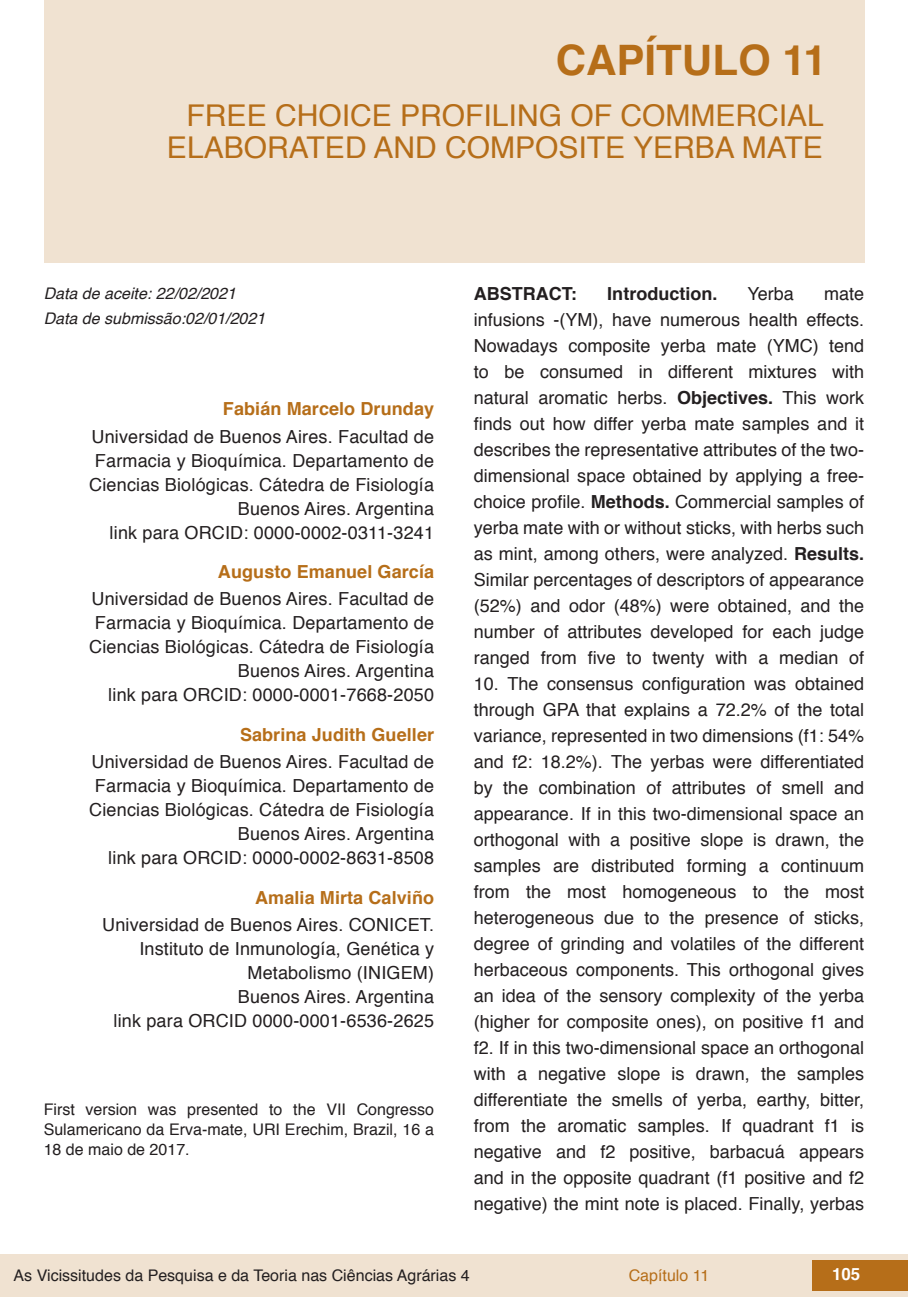
<style>
.page{position:relative;width:908px;height:1304px;background:#fff}
.page>*{position:absolute;margin:0;border:0;box-sizing:border-box;transform-origin:0 0}
.capítulos{font:700 42px "Helvetica";color:#b66e19}
.nome_artigos{font:30px/32px "Helvetica";color:#b66e19;text-align:right}
.Resumos_e_PC_TXT{font:18px/26px "Helvetica";color:#231f20;text-align:justify}
.info_autores{font:18px/24px "Helvetica";letter-spacing:.01em;color:#231f20;text-align:center}
.nome_autores{font:700 18px "Helvetica";letter-spacing:.005em;color:#b66e19}
.Resumos_e_PC_TXT-2{font:700 18px "Helvetica";color:#231f20}
.t1{font:700 16.8px "Helvetica";color:#fff}
.referencias_finais{font:16px/20px "Helvetica";color:#231f20;text-align:justify}
.data{font:italic 16px "Helvetica";color:#231f20}
.t2{font:16px "Helvetica";color:#b66e19}
.s1{font-weight:700}
</style>
<div class="page">
<div style="left:0;top:1254px;width:906px;height:43px;background:#f0e2d1"></div>
<div style="left:812px;top:1261px;width:95px;height:30px;background:#b66e19"></div>
<div style="left:44px;top:0;width:819px;height:263px;background:#f0e2d1"></div>
<p class="capítulos" style="left:555px;top:26px;width:272px">CAPÍTULO 11</p>
<p class="nome_artigos" style="left:167px;top:101px;width:658px">FREE CHOICE PROFILING OF COMMERCIAL<br>ELABORATED AND COMPOSITE YERBA MATE</p>
<p class="data" style="left:44px;top:280px;width:194px">Data de aceite: 22/02/2021</p>
<p class="data" style="left:44px;top:306px;width:223px">Data de submissão:02/01/2021</p>
<p class="nome_autores" style="left:223px;top:395px;width:212px">Fabián Marcelo Drunday</p>
<p class="info_autores" style="left:89px;top:425px;width:346px">Universidad de Buenos Aires. Facultad de<br>Farmacia y Bioquímica. Departamento de<br>Ciencias Biológicas. Cátedra de Fisiología</p>
<p class="info_autores" style="left:238px;top:497px;width:198px">Buenos Aires. Argentina</p>
<p class="info_autores" style="left:110px;top:521px;width:326px">link para ORCID: 0000-0002-0311-3241</p>
<p class="nome_autores" style="left:218px;top:557px;width:217px">Augusto Emanuel García</p>
<p class="info_autores" style="left:89px;top:588px;width:346px">Universidad de Buenos Aires. Facultad de<br>Farmacia y Bioquímica. Departamento de<br>Ciencias Biológicas. Cátedra de Fisiología</p>
<p class="info_autores" style="left:238px;top:660px;width:198px">Buenos Aires. Argentina</p>
<p class="info_autores" style="left:108px;top:684px;width:327px">link para ORCID: 0000-0001-7668-2050</p>
<p class="nome_autores" style="left:240px;top:720px;width:195px">Sabrina Judith Gueller</p>
<p class="info_autores" style="left:89px;top:750px;width:346px">Universidad de Buenos Aires. Facultad de<br>Farmacia y Bioquímica. Departamento de<br>Ciencias Biológicas. Cátedra de Fisiología</p>
<p class="info_autores" style="left:238px;top:822px;width:198px">Buenos Aires. Argentina</p>
<p class="info_autores" style="left:108px;top:846px;width:327px">link para ORCID: 0000-0002-8631-8508</p>
<p class="nome_autores" style="left:255px;top:883px;width:180px">Amalia Mirta Calviño</p>
<p class="info_autores" style="left:102px;top:913px;width:333px;text-align:right">Universidad de Buenos Aires. CONICET.<br>Instituto de Inmunología, Genética y<br>Metabolismo (INIGEM)</p>
<p class="info_autores" style="left:238px;top:985px;width:198px">Buenos Aires. Argentina</p>
<p class="info_autores" style="left:113px;top:1009px;width:322px">link para ORCID 0000-0001-6536-2625</p>
<p class="referencias_finais" style="left:44px;top:1100px;width:392px">First version was presented to the VII Congresso Sulamericano da Erva-mate, URI Erechim, Brazil, 16 a 18 de maio de 2017.</p>
<p class="Resumos_e_PC_TXT-2" style="left:473px;top:279px;width:104px">ABSTRACT:</p>
<p class="Resumos_e_PC_TXT-2" style="left:607px;top:279px;width:111px">Introduction.</p>
<p class="Resumos_e_PC_TXT" style="left:747px;top:281px;width:48px">Yerba</p>
<p class="Resumos_e_PC_TXT" style="left:473px;top:281px;width:392px;text-indent:350px">mate infusions -(YM), have numerous health effects.<br>Nowadays composite yerba mate (YMC) tend to be consumed in different mixtures with natural aromatic herbs. <span class="s1">Objectives.</span> This work finds out how differ yerba mate samples and it describes the representative attributes of the two&shy;dimensional space obtained by applying a free&shy;choice profile. <span class="s1">Methods.</span> Commercial samples of yerba mate with or without sticks, with herbs such as mint, among others, were analyzed. <span class="s1">Results.<br></span>Similar percentages of descriptors of appearance (52%) and odor (48%) were obtained, and the number of attributes developed for each judge ranged from five to twenty with a median of</p>
<p class="Resumos_e_PC_TXT" style="left:473px;top:671px;width:392px">10. The consensus configuration was obtained through GPA that explains a 72.2% of the total variance, represented in two dimensions (f1: 54% and f2: 18.2%). The yerbas were differentiated by the combination of attributes of smell and appearance. If in this two-dimensional space an orthogonal with a positive slope is drawn, the samples are distributed forming a continuum from the most homogeneous to the most heterogeneous due to the presence of sticks, degree of grinding and volatiles of the different herbaceous components. This orthogonal gives an idea of the sensory complexity of the yerba (higher for composite ones), on positive f1 and f2. If in this two-dimensional space an orthogonal with a negative slope is drawn, the samples differentiate the smells of yerba, earthy, bitter, from the aromatic samples. If quadrant f1 is negative and f2 positive, barbacuá appears and in the opposite quadrant (f1 positive and f2 negative) the mint note is placed. Finally, yerbas</p>
<p class="referencias_finais" style="left:14px;top:1266px;width:457px">As Vicissitudes da Pesquisa e da Teoria nas Ciências Agrárias 4</p>
<p class="t2" style="left:628px;top:1263px;width:82px">Capítulo 11</p>
<p class="t1" style="left:831px;top:1261px;width:30px">105</p>
</div>
